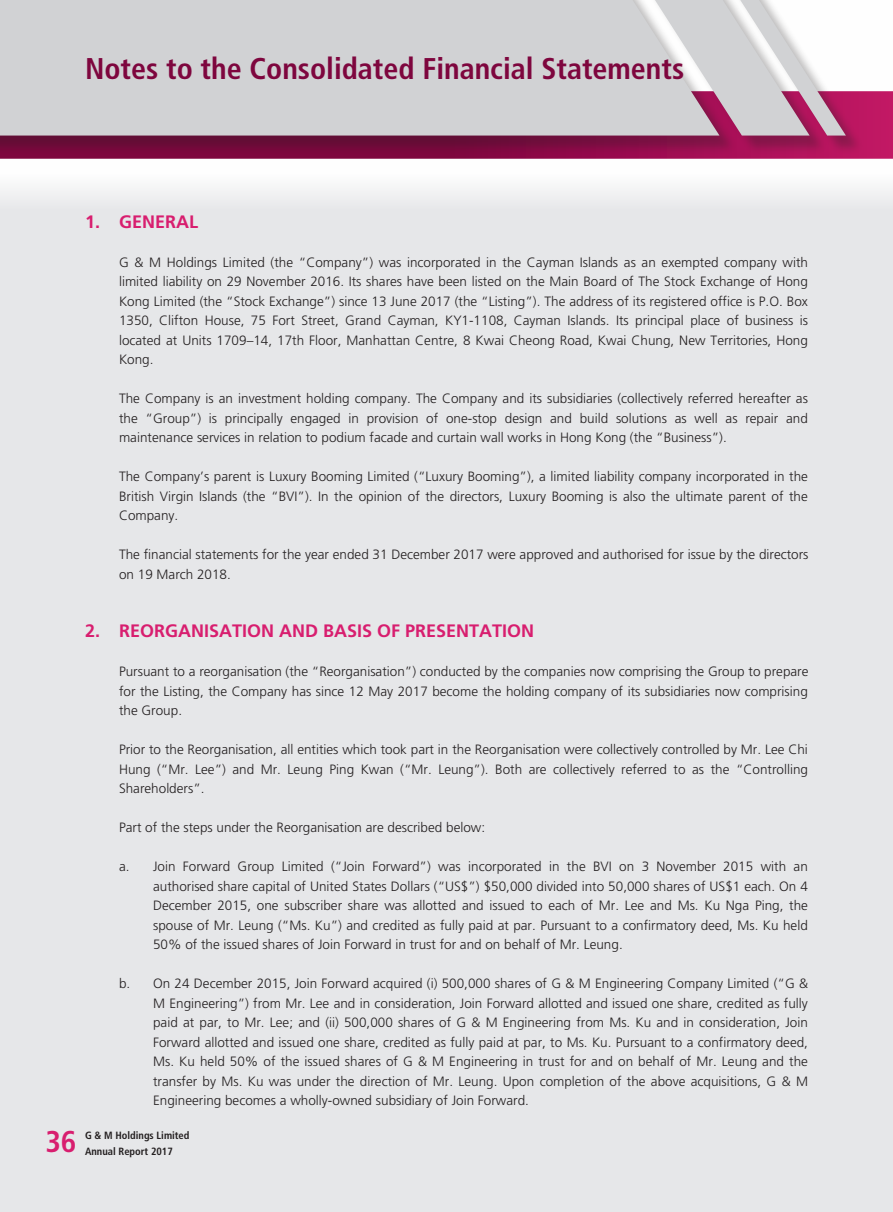
<style>
.page{position:relative;width:893px;height:1212px;background:#e6e7e9}
.page>*{position:absolute;margin:0;border:0;box-sizing:border-box;transform-origin:0 0}
.t1{font:700 condensed 30px "Frutiger LT Std";color:#7e063e}
.t2{font:700 condensed 30px "Frutiger LT Std";color:#d81e6f}
.t3{font:700 18px "Frutiger LT Std";color:#d81e6f}
.t4{font:300 13.5px/19.5px "Frutiger LT Std";color:#231f20;text-align:justify}
.t5{font:700 condensed 10.5px/15.8px "Frutiger LT Std";color:#231f20}
</style>
<div class="page">
<svg style="left:0;top:91px;width:893px;height:68px;background:#a11756"></svg>
<div style="left:0;top:0;width:863px;height:154px;background:#231f20;opacity:.3"></div>
<div style="left:0;top:0;width:644px;height:136px;background:#d1d2d4"></div>
<svg style="left:644px;top:0;width:202px;height:136px;background:#d8cbd2"></svg>
<h1 class="t1" style="left:85px;top:50px;width:601px">Notes to the Consolidated Financial Statements</h1>
<h2 class="t3" style="left:85px;top:211px;width:115px">1. GENERAL</h2>
<p class="t4" style="left:119px;top:252px;width:690px">G &amp; M Holdings Limited (the “Company”) was incorporated in the Cayman Islands as an exempted company with limited liability on 29 November 2016. Its shares have been listed on the Main Board of The Stock Exchange of Hong Kong Limited (the “Stock Exchange”) since 13 June 2017 (the “Listing”). The address of its registered office is P.O. Box 1350, Clifton House, 75 Fort Street, Grand Cayman, KY1-1108, Cayman Islands. Its principal place of business is located at Units 1709–14, 17th Floor, Manhattan Centre, 8 Kwai Cheong Road, Kwai Chung, New Territories, Hong Kong.</p>
<p class="t4" style="left:119px;top:389px;width:690px">The Company is an investment holding company. The Company and its subsidiaries (collectively referred hereafter as the “Group”) is principally engaged in provision of one-stop design and build solutions as well as repair and maintenance services in relation to podium facade and curtain wall works in Hong Kong (the “Business”).</p>
<p class="t4" style="left:119px;top:467px;width:690px">The Company’s parent is Luxury Booming Limited (“Luxury Booming”), a limited liability company incorporated in the British Virgin Islands (the “BVI”). In the opinion of the directors, Luxury Booming is also the ultimate parent of the Company.</p>
<p class="t4" style="left:119px;top:545px;width:691px">The financial statements for the year ended 31 December 2017 were approved and authorised for issue by the directors on 19 March 2018.</p>
<h2 class="t3" style="left:85px;top:620px;width:451px">2. REORGANISATION AND BASIS OF PRESENTATION</h2>
<p class="t4" style="left:119px;top:662px;width:691px">Pursuant to a reorganisation (the “Reorganisation”) conducted by the companies now comprising the Group to prepare for the Listing, the Company has since 12 May 2017 become the holding company of its subsidiaries now comprising the Group.</p>
<p class="t4" style="left:119px;top:740px;width:690px">Prior to the Reorganisation, all entities which took part in the Reorganisation were collectively controlled by Mr. Lee Chi Hung (“Mr. Lee”) and Mr. Leung Ping Kwan (“Mr. Leung”). Both are collectively referred to as the “Controlling Shareholders”.</p>
<p class="t4" style="left:119px;top:818px;width:368px">Part of the steps under the Reorganisation are described below:</p>
<p class="t4" style="left:153px;top:857px;width:656px;text-indent:-34px">a. Join Forward Group Limited (“Join Forward”) was incorporated in the BVI on 3 November 2015 with an authorised share capital of United States Dollars (“US$”) $50,000 divided into 50,000 shares of US$1 each. On 4<br>December 2015, one subscriber share was allotted and issued to each of Mr. Lee and Ms. Ku Nga Ping, the spouse of Mr. Leung (“Ms. Ku”) and credited as fully paid at par. Pursuant to a confirmatory deed, Ms. Ku held 50% of the issued shares of Join Forward in trust for and on behalf of Mr. Leung.</p>
<p class="t4" style="left:153px;top:974px;width:656px;text-indent:-34px">b. On 24 December 2015, Join Forward acquired (i) 500,000 shares of G &amp; M Engineering Company Limited (“G &amp; M Engineering”) from Mr. Lee and in consideration, Join Forward allotted and issued one share, credited as fully paid at par, to Mr. Lee; and (ii) 500,000 shares of G &amp; M Engineering from Ms. Ku and in consideration, Join Forward allotted and issued one share, credited as fully paid at par, to Ms. Ku. Pursuant to a confirmatory deed, Ms. Ku held 50% of the issued shares of G &amp; M Engineering in trust for and on behalf of Mr. Leung and the transfer by Ms. Ku was under the direction of Mr. Leung. Upon completion of the above acquisitions, G &amp; M Engineering becomes a wholly-owned subsidiary of Join Forward.</p>
<h1 class="t2" style="left:45px;top:1124px;width:33px">36</h1>
<p class="t5" style="left:85px;top:1127px;width:106px">G &amp; M Holdings Limited<br>Annual Report 2017</p>
</div>
